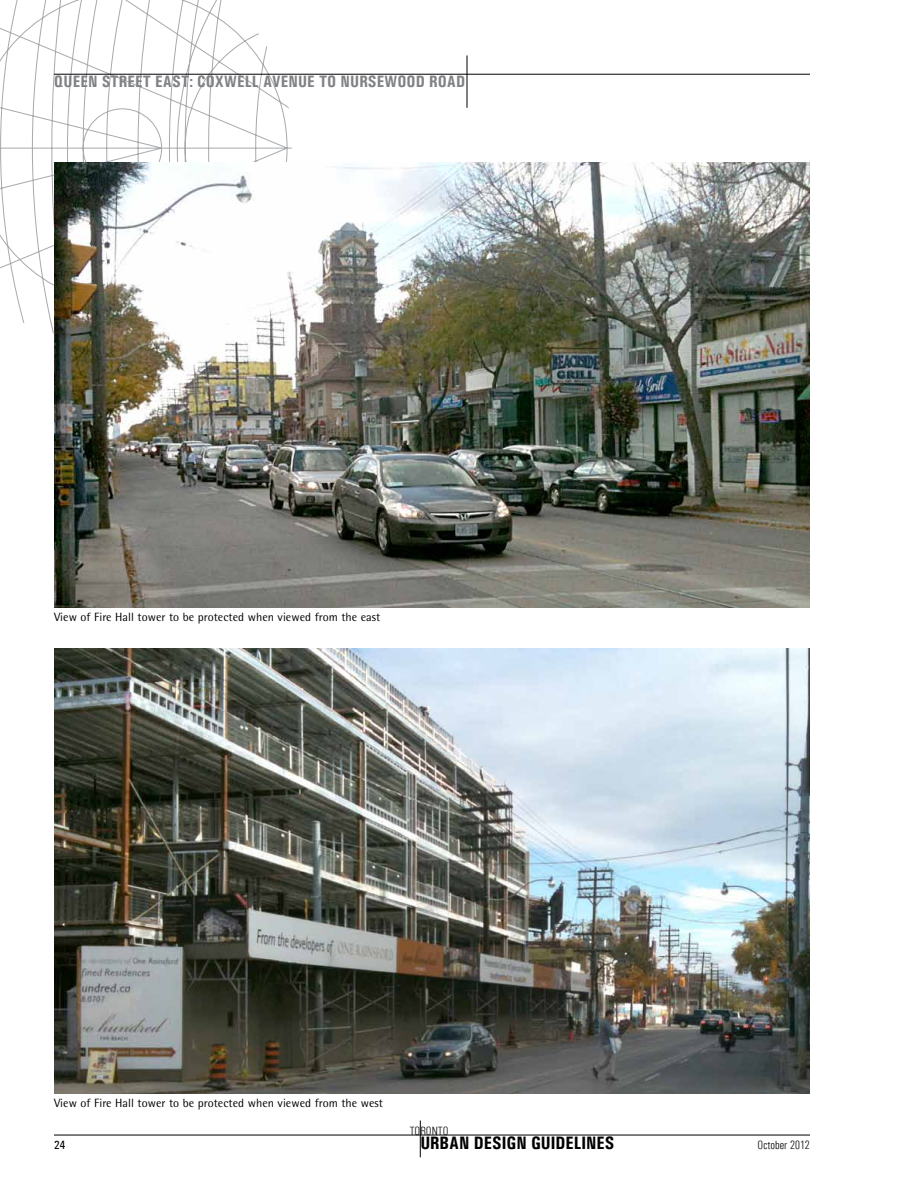
<style>
.page{position:relative;width:918px;height:1188px;background:#fff}
.page>*{position:absolute;margin:0;border:0;box-sizing:border-box;transform-origin:0 0}
.t1{font:700 18px "Univers Condensed";color:#000}
.t2{font:700 16.5px "Univers Condensed";letter-spacing:.005em;color:#808285}
.t3{font:12px "Rotis Semi Sans";letter-spacing:.005em;color:#000}
.t4{font:300 condensed 12px "Univers";color:#000}
.t5{font:500 12px "Univers Condensed";color:#000}
</style>
<div class="page">
<svg style="left:0;top:0;width:293px;height:334px"></svg>
<hr style="left:54px;top:74px;width:756px;height:1px;background:#000">
<hr style="left:467px;top:55px;width:1px;height:53px;background:#000">
<hr style="left:54px;top:1135px;width:756px;height:1px;background:#000">
<hr style="left:420px;top:1120px;width:1px;height:37px;background:#000">
<img style="left:54px;top:162px;width:756px;height:446px">
<img style="left:54px;top:648px;width:756px;height:446px">
<h2 class="t2" style="left:54px;top:72px;width:413px">QUEEN STREET EAST: COXWELL AVENUE TO NURSEWOOD ROAD</h2>
<p class="t3" style="left:54px;top:610px;width:328px">View of Fire Hall tower to be protected when viewed from the east</p>
<p class="t3" style="left:54px;top:1096px;width:331px">View of Fire Hall tower to be protected when viewed from the west</p>
<p class="t5" style="left:54px;top:1138px;width:13px">24</p>
<p class="t4" style="left:410px;top:1124px;width:40px">TORONTO</p>
<h1 class="t1" style="left:420px;top:1132px;width:195px">URBAN DESIGN GUIDELINES</h1>
<p class="t4" style="left:758px;top:1138px;width:54px">October 2012</p>
</div>
